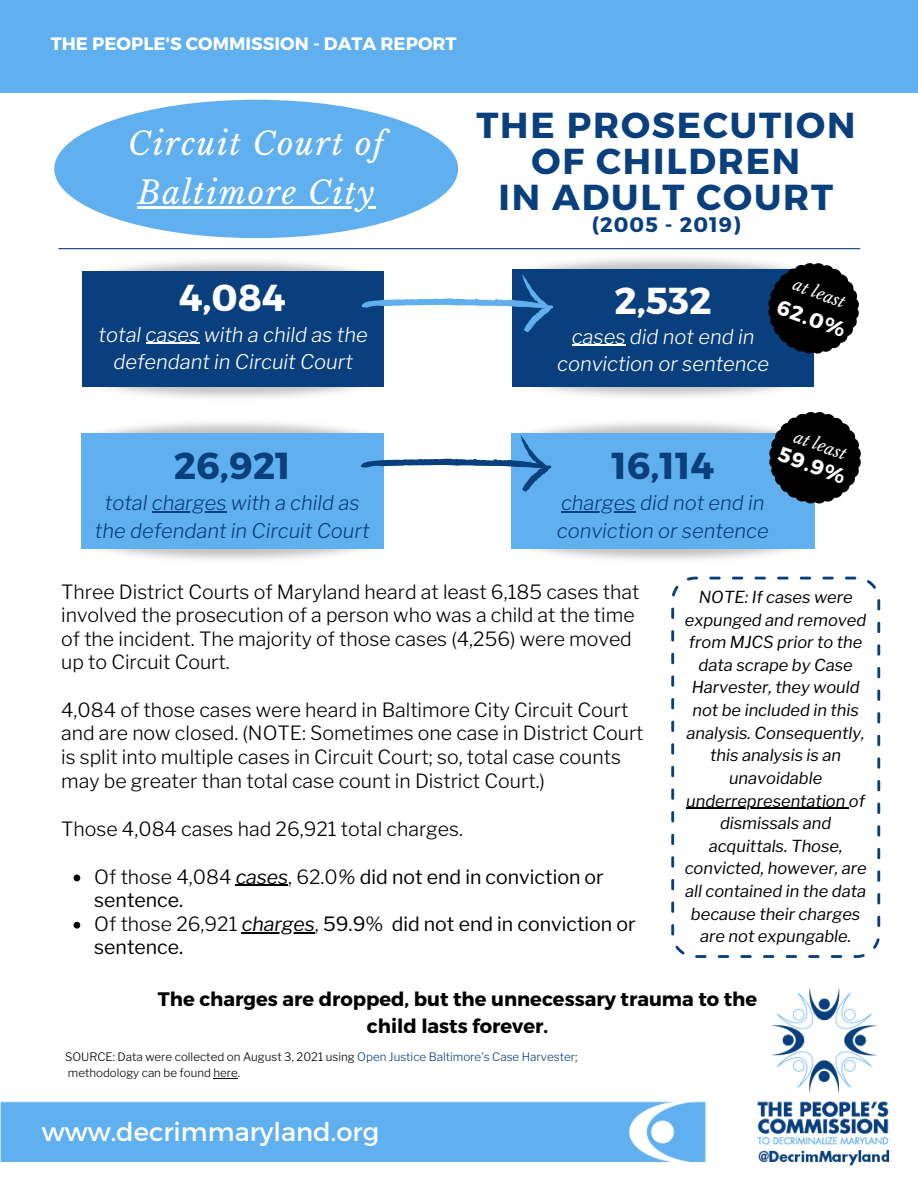
<style>
.page{position:relative;width:918px;height:1188px;background:#fff}
.page>*{position:absolute;margin:0;border:0;box-sizing:border-box;transform-origin:0 0}
.t1{font:700 37.5px "Montserrat";color:#093f7c}
.t2{font:700 37.5px "Montserrat";color:#fff}
.t3{font:700 36.15px "Montserrat";letter-spacing:.05em;color:#093f7c}
.t4{font:italic 31.5px/48.3px "Libre Baskerville";letter-spacing:.05em;color:#fff}
.t5{font:25.8px "Montserrat";color:#fff}
.t6{font:700 21px "Montserrat";letter-spacing:.05em;color:#093f7c}
.t7{font:700 21px "Montserrat";color:#fff}
.t8{font:italic 300 20.1px/28.2px "Libre Franklin";color:#093f7c;text-align:center}
.t9{font:italic 300 20.1px/27.2px "Libre Franklin";color:#fff;text-align:center}
.t10{font:300 19.5px/23.7px "Libre Franklin";color:#000}
.t11{font:19.5px/23.7px "Libre Franklin";color:#000}
.t12{font:700 19.5px/27px "Montserrat";color:#000;text-align:center}
.t13{font:700 18px "Montserrat";color:#fff}
.t14{font:italic 16.5px/22.6px "Libre Franklin";color:#000;text-align:center}
.t15{font:italic 16.5px "Libre Baskerville";color:#fff}
.t16{font:300 11.55px "Libre Franklin";color:#000}
.s1{font-weight:300}
.s2{font-style:italic}
.s3{color:#093f7c}
</style>
<div class="page">
<hr style="left:59px;top:248px;width:801px;height:1px;background:#093f7c">
<img style="left:533px;top:549px;width:278px;height:28px">
<div style="left:512px;top:433px;width:302px;height:116px;background:#60b0ef"></div>
<img style="left:82px;top:248px;width:302px;height:24px">
<div style="left:82px;top:272px;width:302px;height:115px;background:#093f7c"></div>
<hr style="left:146px;top:343px;width:53px;height:1px;background:#fff">
<img style="left:512px;top:386px;width:302px;height:11px">
<img style="left:512px;top:248px;width:302px;height:21px">
<div style="left:512px;top:269px;width:302px;height:117px;background:#093f7c"></div>
<hr style="left:572px;top:345px;width:54px;height:1px;background:#fff">
<svg style="left:361px;top:274px;width:193px;height:58px"></svg>
<div style="left:81px;top:433px;width:303px;height:116px;background:#60b0ef"></div>
<hr style="left:152px;top:511px;width:75px;height:1px;background:#093f7c">
<hr style="left:561px;top:511px;width:75px;height:1px;background:#093f7c">
<svg style="left:361px;top:434px;width:191px;height:58px"></svg>
<svg style="left:671px;top:577px;width:209px;height:381px"></svg>
<hr style="left:686px;top:808px;width:163px;height:1px;background:#000">
<img style="left:0;top:988px;width:890px;height:178px">
<div style="left:54px;top:100px;width:404px;height:138px;background:#60b0ef;border-radius:50%"></div>
<hr style="left:138px;top:206px;width:238px;height:2px;background:#fff">
<svg style="left:74px;top:875px;width:6px;height:6px"></svg>
<hr style="left:236px;top:885px;width:52px;height:1px;background:#000">
<svg style="left:74px;top:922px;width:6px;height:7px"></svg>
<hr style="left:242px;top:932px;width:73px;height:1px;background:#000">
<div style="left:0;top:0;width:918px;height:92px;background:#60b0ef"></div>
<svg style="left:755px;top:411px;width:106px;height:106px"></svg>
<svg style="left:755px;top:249px;width:105px;height:105px"></svg>
<svg style="left:214px;top:1078px;width:24px;height:1px"></svg>
<p class="t13" style="left:51px;top:32px;width:407px">THE PEOPLE'S COMMISSION - DATA REPORT</p>
<p class="t4" style="left:128px;top:120px;width:257px">Circuit Court of<br>Baltimore City</p>
<p class="t3" style="left:476px;top:101px;width:380px">THE PROSECUTION</p>
<p class="t3" style="left:532px;top:137px;width:270px">OF CHILDREN</p>
<p class="t3" style="left:499px;top:173px;width:336px">IN ADULT COURT</p>
<p class="t6" style="left:592px;top:211px;width:150px">(2005 - 2019)</p>
<p class="t15" style="left:797px;top:274px;width:56px;rotate:20deg">at least</p>
<p class="t2" style="left:179px;top:273px;width:108px">4,084</p>
<p class="t9" style="left:99px;top:321px;width:271px">total cases with a child as the defendant in Circuit Court</p>
<p class="t9" style="left:557px;top:323px;width:213px">cases did not end in conviction or sentence</p>
<p class="t2" style="left:614px;top:276px;width:99px">2,532</p>
<p class="t7" style="left:782px;top:294px;width:73px;rotate:20deg">62.0%</p>
<p class="t1" style="left:174px;top:441px;width:118px">26,921</p>
<p class="t8" style="left:95px;top:489px;width:276px">total charges with a child as the defendant in Circuit Court</p>
<p class="t1" style="left:611px;top:441px;width:104px">16,114</p>
<p class="t8" style="left:557px;top:489px;width:213px;text-align:left">charges did not end in conviction or sentence</p>
<p class="t15" style="left:798px;top:427px;width:56px;rotate:20deg">at least</p>
<p class="t7" style="left:784px;top:440px;width:71px;rotate:20deg">59.9%</p>
<p class="t10" style="left:61px;top:580px;width:580px">Three District Courts of Maryland heard at least 6,185 cases that involved the prosecution of a person who was a child at the time of the incident. The majority of those cases (4,256) were moved up to Circuit Court.</p>
<p class="t10" style="left:61px;top:698px;width:584px">4,084 of those cases were heard in Baltimore City Circuit Court and are now closed. (NOTE: Sometimes one case in District Court is split into multiple cases in Circuit Court; so, total case counts may be greater than total case count in District Court.)</p>
<p class="t10" style="left:61px;top:817px;width:403px">Those 4,084 cases had 26,921 total charges.</p>
<p class="t11" style="left:94px;top:865px;width:511px"><span class="s1">Of those 4,084</span> <span class="s2">cases</span><span class="s1">, 62.0</span><span class="s2">%</span> did not end in conviction or sentence.</p>
<p class="t11" style="left:94px;top:912px;width:543px"><span class="s1">Of those 26,921</span> <span class="s2">charges</span><span class="s1">,</span> 59.9% did not end in conviction or sentence.</p>
<p class="t14" style="left:685px;top:586px;width:183px">NOTE: If cases were expunged and removed from MJCS prior to the data scrape by Case<br>Harvester, they would not be included in this analysis. Consequently, this analysis is an unavoidable underrepresentation of dismissals and acquittals. Those, convicted, however, are all contained in the data because their charges are not expungable.</p>
<p class="t12" style="left:158px;top:984px;width:601px">The charges are dropped, but the unnecessary trauma to the child lasts forever.</p>
<p class="t16" style="left:65px;top:1050px;width:514px">SOURCE: Data were collected on August 3, 2021 using <span class="s3">Open Justice Baltimore’s Case Harvester</span>;</p>
<p class="t16" style="left:68px;top:1066px;width:174px">methodology can be found here.</p>
<p class="t5" style="left:42px;top:1115px;width:339px">www.decrimmaryland.org</p>
</div>
